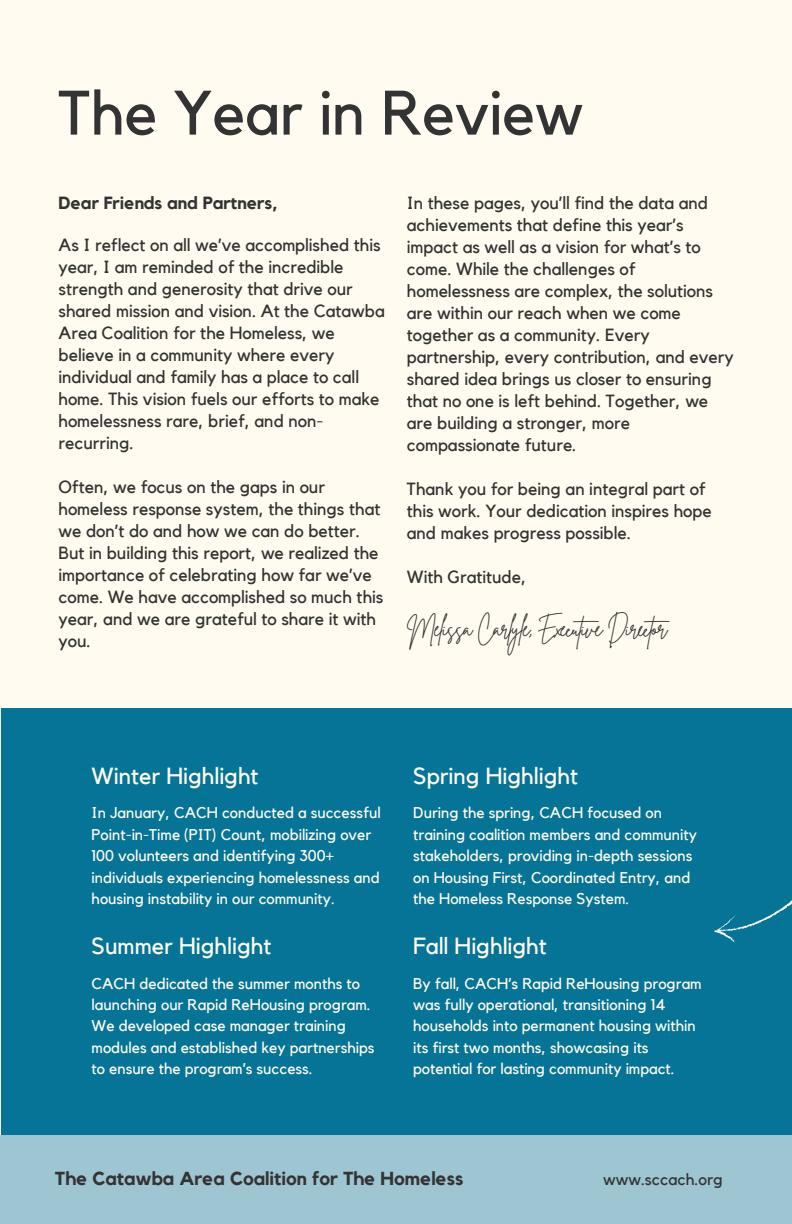
<style>
.page{position:relative;width:792px;height:1224px;background:#fffbf0}
.page>*{position:absolute;margin:0;border:0;box-sizing:border-box;transform-origin:0 0}
.t1{font:62px "Kollektif";color:#333}
.t2{font:23.2px "Kollektif";color:#fffbf0}
.t3{font:23px "Brittany Signature";letter-spacing:-.05em;color:#333}
.t4{font:700 18.8px "Kollektif";color:#333}
.t5{font:17.6px/22px "Kollektif";color:#333}
.t6{font:700 17.6px "Kollektif";color:#333}
.t7{font:16.2px "Kollektif";color:#333}
.t8{font:15.6px/21.4px "Kollektif";color:#fffbf0}
</style>
<div class="page">
<div style="left:1px;top:708px;width:791px;height:428px;background:#057496"></div>
<div style="left:0;top:1136px;width:792px;height:88px;background:#9ec5d2"></div>
<svg style="left:714px;top:900px;width:78px;height:42px"></svg>
<h1 class="t1" style="left:59px;top:84px;width:526px">The Year in Review</h1>
<p class="t6" style="left:59px;top:195px;width:221px">Dear Friends and Partners,</p>
<h2 class="t5" style="left:407px;top:192px;width:329px">In these pages, you’ll find the data and achievements that define this year’s impact as well as a vision for what’s to come. While the challenges of homelessness are complex, the solutions are within our reach when we come together as a community. Every partnership, every contribution, and every shared idea brings us closer to ensuring that no one is left behind. Together, we are building a stronger, more compassionate future.</h2>
<p class="t5" style="left:407px;top:478px;width:306px">Thank you for being an integral part of this work. Your dedication inspires hope and makes progress possible.</p>
<h2 class="t5" style="left:407px;top:566px;width:121px">With Gratitude,</h2>
<p class="t3" style="left:407px;top:614px;width:270px">Melissa Carlyle, Executive Director</p>
<p class="t5" style="left:59px;top:235px;width:328px">As I reflect on all we’ve accomplished this year, I am reminded of the incredible strength and generosity that drive our shared mission and vision. At the Catawba Area Coalition for the Homeless, we believe in a community where every individual and family has a place to call home. This vision fuels our efforts to make homelessness rare, brief, and non&shy;recurring.</p>
<h2 class="t5" style="left:59px;top:476px;width:326px">Often, we focus on the gaps in our homeless response system, the things that we don’t do and how we can do better.<br>But in building this report, we realized the importance of celebrating how far we’ve come. We have accomplished so much this year, and we are grateful to share it with you.</h2>
<h4 class="t2" style="left:92px;top:765px;width:168px">Winter Highlight</h4>
<h3 class="t8" style="left:92px;top:803px;width:291px">In January, CACH conducted a successful Point-in-Time (PIT) Count, mobilizing over 100 volunteers and identifying 300+ individuals experiencing homelessness and housing instability in our community.</h3>
<h4 class="t2" style="left:92px;top:935px;width:181px">Summer Highlight</h4>
<h4 class="t8" style="left:92px;top:973px;width:284px">CACH dedicated the summer months to launching our Rapid ReHousing program.<br>We developed case manager training modules and established key partnerships to ensure the program’s success.</h4>
<h4 class="t2" style="left:413px;top:765px;width:166px">Spring Highlight</h4>
<h4 class="t8" style="left:413px;top:803px;width:285px">During the spring, CACH focused on training coalition members and community stakeholders, providing in-depth sessions on Housing First, Coordinated Entry, and the Homeless Response System.</h4>
<h2 class="t2" style="left:413px;top:935px;width:135px">Fall Highlight</h2>
<h2 class="t8" style="left:413px;top:973px;width:290px">By fall, CACH’s Rapid ReHousing program was fully operational, transitioning 14 households into permanent housing within its first two months, showcasing its potential for lasting community impact.</h2>
<h3 class="t4" style="left:55px;top:1170px;width:410px">The Catawba Area Coalition for The Homeless</h3>
<p class="t7" style="left:603px;top:1172px;width:121px">www.sccach.org</p>
</div>
